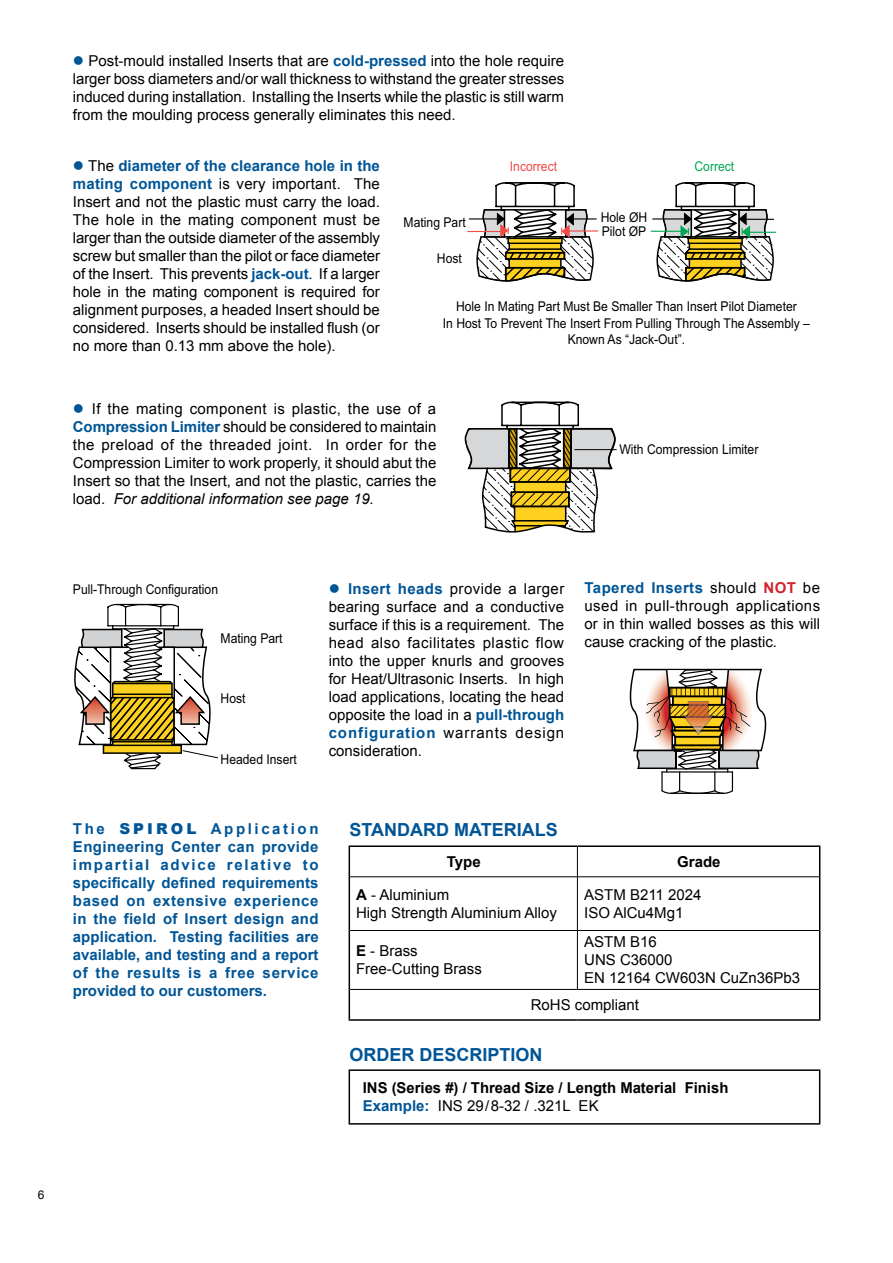
<style>
.page{position:relative;width:893px;height:1263px;background:#fff}
.page>*{position:absolute;margin:0;border:0;box-sizing:border-box;transform-origin:0 0}
.t1{font:700 18px "Arial";color:#005596}
.t2{font:15px/18px "Arial";color:#000;text-align:justify}
.t3{font:700 15px/18px "Arial";color:#005596;text-align:justify}
.t4{font:700 15px/18px "Arial";color:#000}
.t5{font:13.5px/16.2px "Arial";color:#000;text-align:center;scale:.9 1}
.t6{font:13.5px "Arial";color:#f04a45;scale:.9 1}
.t7{font:13.5px "Arial";color:#00a651;scale:.9 1}
.t8{font:12px "Arial";color:#000}
.s1{color:#005596}
.s2{font-weight:700;color:#005596}
.s3{font-style:italic}
.s4{font-weight:700;color:#d2232a}
.s5{font-weight:900}
.s6{font-weight:700}
.s7{font-weight:400}
</style>
<div class="page">
<hr style="left:469px;top:218px;width:35px;height:1px;background:#000">
<svg style="left:476px;top:182px;width:299px;height:100px"></svg>
<hr style="left:743px;top:232px;width:33px;height:1px;background:#00a651">
<hr style="left:467px;top:231px;width:34px;height:1px;background:#f04a45">
<svg style="left:465px;top:402px;width:151px;height:131px"></svg>
<hr style="left:574px;top:449px;width:43px;height:1px;background:#000">
<svg style="left:629px;top:669px;width:137px;height:125px"></svg>
<svg style="left:74px;top:603px;width:144px;height:166px"></svg>
<hr style="left:349px;top:845px;width:228px;height:2px;background:#000">
<hr style="left:349px;top:847px;width:1px;height:30px;background:#000">
<hr style="left:577px;top:845px;width:243px;height:2px;background:#000">
<hr style="left:819px;top:847px;width:1px;height:30px;background:#000">
<hr style="left:349px;top:877px;width:1px;height:53px;background:#000">
<hr style="left:819px;top:877px;width:1px;height:53px;background:#000">
<hr style="left:349px;top:930px;width:1px;height:59px;background:#000">
<hr style="left:819px;top:930px;width:1px;height:59px;background:#000">
<hr style="left:349px;top:989px;width:1px;height:30px;background:#000">
<hr style="left:819px;top:989px;width:1px;height:30px;background:#000">
<hr style="left:349px;top:1019px;width:228px;height:2px;background:#000">
<hr style="left:577px;top:1019px;width:243px;height:2px;background:#000">
<svg style="left:577px;top:847px;width:1px;height:29px"></svg>
<hr style="left:350px;top:876px;width:227px;height:1px;background:#000">
<hr style="left:577px;top:876px;width:242px;height:1px;background:#000">
<hr style="left:577px;top:877px;width:1px;height:53px;background:#000">
<hr style="left:350px;top:930px;width:227px;height:1px;background:#000">
<hr style="left:577px;top:930px;width:242px;height:1px;background:#000">
<hr style="left:577px;top:931px;width:1px;height:58px;background:#000">
<hr style="left:350px;top:989px;width:227px;height:1px;background:#000">
<hr style="left:577px;top:989px;width:242px;height:1px;background:#000">
<hr style="left:349px;top:1069px;width:471px;height:2px;background:#000">
<hr style="left:349px;top:1071px;width:1px;height:52px;background:#000">
<hr style="left:819px;top:1071px;width:1px;height:52px;background:#000">
<hr style="left:349px;top:1123px;width:471px;height:1px;background:#000">
<p class="t2" style="left:73px;top:51px;width:493px"><span class="s1">●</span> Post-mould installed Inserts that are <span class="s2">cold-pressed</span> into the hole require larger boss diameters and/or wall thickness to withstand the greater stresses induced during installation. Installing the Inserts while the plastic is still warm from the moulding process generally eliminates this need.</p>
<p class="t2" style="left:73px;top:156px;width:309px"><span class="s1">●</span> The <span class="s2">diameter of the clearance hole in the mating component</span> is very important. The Insert and not the plastic must carry the load.<br>The hole in the mating component must be larger than the outside diameter of the assembly screw but smaller than the pilot or face diameter of the Insert. This prevents <span class="s2">jack-out</span>. If a larger hole in the mating component is required for alignment purposes, a headed Insert should be considered. Inserts should be installed flush (or no more than 0.13 mm above the hole).</p>
<p class="t5" style="left:404px;top:214px;width:71px">Mating Part</p>
<p class="t5" style="left:437px;top:250px;width:29px">Host</p>
<p class="t6" style="left:510px;top:158px;width:54px">Incorrect</p>
<p class="t7" style="left:694px;top:158px;width:46px">Correct</p>
<p class="t5" style="left:601px;top:211px;width:53px;line-height:13.5px;text-align:left">Hole ØH<br>Pilot ØP</p>
<p class="t5" style="left:443px;top:298px;width:409px">Hole In Mating Part Must Be Smaller Than Insert Pilot Diameter<br>In Host To Prevent The Insert From Pulling Through The Assembly –<br>Known As “Jack-Out”.</p>
<p class="t2" style="left:73px;top:399px;width:365px"><span class="s1">●</span> If the mating component is plastic, the use of a <span class="s2">Compression Limiter</span> should be considered to maintain the preload of the threaded joint. In order for the Compression Limiter to work properly, it should abut the Insert so that the Insert, and not the plastic, carries the load. <span class="s3">For additional information see page 19.</span></p>
<p class="t5" style="left:619px;top:441px;width:156px">With Compression Limiter</p>
<p class="t5" style="left:73px;top:582px;width:163px">Pull-Through Configuration</p>
<p class="t5" style="left:221px;top:630px;width:71px">Mating Part</p>
<p class="t5" style="left:221px;top:690px;width:29px">Host</p>
<p class="t5" style="left:221px;top:751px;width:86px">Headed Insert</p>
<p class="t2" style="left:329px;top:579px;width:237px"><span class="s1">●</span> <span class="s2">Insert heads</span> provide a larger bearing surface and a conductive surface if this is a requirement. The head also facilitates plastic flow into the upper knurls and grooves for Heat/Ultrasonic Inserts. In high load applications, locating the head opposite the load in a <span class="s2">pull-through configuration</span> warrants design consideration.</p>
<p class="t2" style="left:584px;top:579px;width:237px"><span class="s2">Tapered Inserts</span> should <span class="s4">NOT</span> be used in pull-through applications or in thin walled bosses as this will cause cracking of the plastic.</p>
<p class="t3" style="left:73px;top:820px;width:247px">The <span class="s5">SPIROL</span> Application Engineering Center can provide impartial advice relative to specifically defined requirements based on extensive experience in the field of Insert design and application. Testing facilities are available, and testing and a report of the results is a free service provided to our customers.</p>
<p class="t1" style="left:349px;top:818px;width:210px">STANDARD MATERIALS</p>
<p class="t4" style="left:447px;top:853px;width:35px">Type</p>
<p class="t4" style="left:677px;top:853px;width:45px">Grade</p>
<p class="t2" style="left:356px;top:886px;width:202px"><span class="s6">A</span> - Aluminium<br>High Strength Aluminium Alloy</p>
<p class="t2" style="left:584px;top:886px;width:119px">ASTM B211 2024<br>ISO AlCu4Mg1</p>
<p class="t2" style="left:356px;top:942px;width:127px"><span class="s6">E</span> - Brass<br>Free-Cutting Brass</p>
<p class="t2" style="left:584px;top:933px;width:217px;text-align:left">ASTM B16<br>UNS C36000<br>EN 12164 CW603N CuZn36Pb3</p>
<p class="t2" style="left:531px;top:996px;width:110px">RoHS compliant</p>
<p class="t1" style="left:349px;top:1043px;width:195px">ORDER DESCRIPTION</p>
<p class="t4" style="left:363px;top:1080px;width:367px">INS (Series #) / Thread Size / Length Material Finish<br><span class="s1">Example:</span> <span class="s7">INS 29/8-32 / .321L EK</span></p>
<p class="t8" style="left:38px;top:1187px;width:8px">6</p>
</div>
